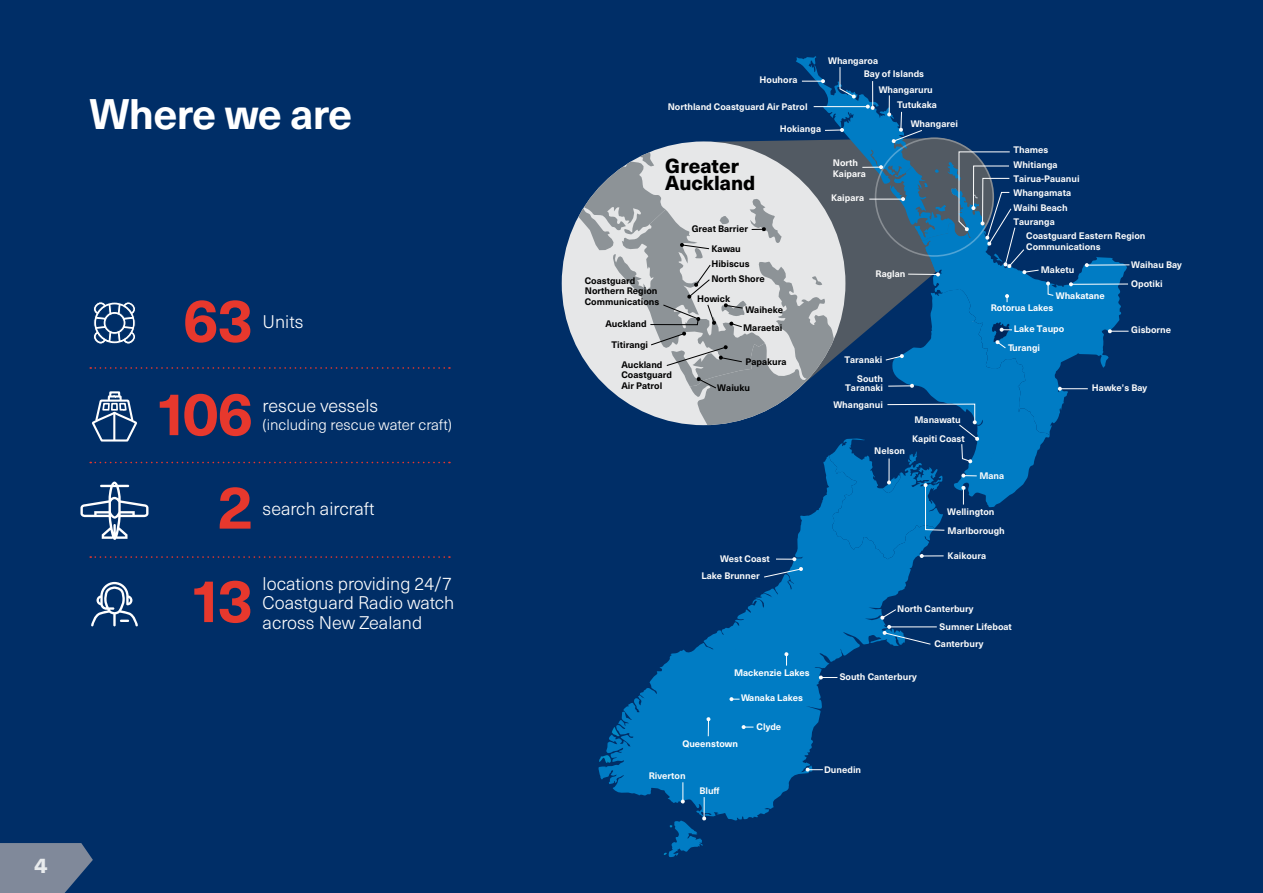
<style>
.page{position:relative;width:1263px;height:893px;background:#002e67}
.page>*{position:absolute;margin:0;border:0;box-sizing:border-box;transform-origin:0 0}
.t1{font:700 60px/93.4px "Neue Haas Unica W1 G";letter-spacing:-.08em;color:#e7382d;text-align:right}
.t2{font:700 42px "Neue Haas Unica W1 G";letter-spacing:-.015em;color:#fff}
.t3{font:800 21.15px "Neue Haas Unica W1 G";color:#e8ebed}
.t4{font:800 19.95px "Neue Haas Unica W1 G";color:#000}
.t5{font:300 18px/19.5px "Neue Haas Unica W1 G";color:#fff}
.t6{font:300 15px "Neue Haas Unica W1 G";color:#fff}
.t7{font:700 9.3px/14.4px "Neue Haas Unica W1 G";color:#fbfbfb}
.t8{font:700 9.3px/10.5px "Neue Haas Unica W1 G";color:#000}
.t9{font:700 9.3px/19px "Neue Haas Unica W1 G";color:#fff}
</style>
<div class="page">
<svg style="left:598px;top:561px;width:336px;height:259px"></svg>
<svg style="left:1089px;top:257px;width:38px;height:111px;fill:#007cc4"></svg>
<hr style="left:1087px;top:265px;width:42px;height:1px;background:#fff">
<hr style="left:1071px;top:284px;width:57px;height:1px;background:#fff">
<hr style="left:889px;top:627px;width:48px;height:1px;background:#fff">
<svg style="left:1108px;top:329px;width:20px;height:4px"></svg>
<svg style="left:880px;top:609px;width:51px;height:36px"></svg>
<svg style="left:819px;top:675px;width:18px;height:5px"></svg>
<svg style="left:805px;top:767px;width:18px;height:5px"></svg>
<svg style="left:664px;top:782px;width:42px;height:75px"></svg>
<svg style="left:763px;top:567px;width:40px;height:11px"></svg>
<svg style="left:784px;top:652px;width:5px;height:14px"></svg>
<svg style="left:729px;top:697px;width:10px;height:4px"></svg>
<svg style="left:742px;top:725px;width:11px;height:4px"></svg>
<svg style="left:706px;top:717px;width:5px;height:19px"></svg>
<svg style="left:562px;top:56px;width:527px;height:505px"></svg>
<svg style="left:91px;top:582px;width:47px;height:44px"></svg>
<svg style="left:80px;top:482px;width:68px;height:58px"></svg>
<svg style="left:90px;top:367px;width:360px;height:96px"></svg>
<svg style="left:90px;top:556px;width:360px;height:2px"></svg>
<svg style="left:93px;top:301px;width:43px;height:43px"></svg>
<svg style="left:0;top:843px;width:93px;height:50px;background:#707d93"></svg>
<h2 class="t2" style="left:89px;top:82px;width:264px">Where we are</h2>
<h1 class="t1" style="left:154px;top:270px;width:101px">63<br>106<br>2<br>13</h1>
<h3 class="t5" style="left:263px;top:311px;width:42px">Units</h3>
<h3 class="t5" style="left:263px;top:395px;width:117px">rescue vessels</h3>
<h3 class="t6" style="left:263px;top:414px;width:191px">(including rescue water craft)</h3>
<h3 class="t5" style="left:263px;top:497px;width:113px">search aircraft</h3>
<h3 class="t5" style="left:263px;top:573px;width:193px">locations providing 24/7<br>Coastguard Radio watch across New Zealand</h3>
<h3 class="t3" style="left:34px;top:849px;width:15px">4</h3>
<p class="t7" style="left:864px;top:54px;width:62px;line-height:13px;text-indent:-36px">Whangaroa<br>Bay of Islands</p>
<p class="t7" style="left:897px;top:81px;width:41px;line-height:15.5px;text-indent:-18px">Whangaruru<br>Tutukaka</p>
<p class="t7" style="left:911px;top:116px;width:49px">Whangarei</p>
<p class="t7" style="left:760px;top:72px;width:39px">Houhora</p>
<p class="t7" style="left:668px;top:99px;width:141px">Northland Coastguard Air Patrol</p>
<p class="t7" style="left:780px;top:121px;width:43px">Hokianga</p>
<h3 class="t4" style="left:665px;top:150px;width:75px">G eater</h3>
<h3 class="t4" style="left:681px;top:150px;width:10px">r</h3>
<h3 class="t4" style="left:665px;top:167px;width:92px">Auckland</h3>
<p class="t8" style="left:692px;top:223px;width:58px">Great Barrier</p>
<p class="t8" style="left:711px;top:258px;width:40px">Hibiscus</p>
<p class="t8" style="left:711px;top:243px;width:31px">Kawau</p>
<p class="t8" style="left:585px;top:275px;width:76px">Coastguard<br>Northern Region<br>Communications</p>
<p class="t8" style="left:697px;top:268px;width:69px;line-height:19.8px;text-indent:14px">North Shore<br>Howick</p>
<p class="t8" style="left:745px;top:303px;width:39px">Waiheke</p>
<p class="t8" style="left:605px;top:318px;width:43px">Auckland</p>
<p class="t8" style="left:743px;top:322px;width:41px">Maraetai</p>
<p class="t8" style="left:611px;top:339px;width:38px">Titirangi</p>
<p class="t8" style="left:621px;top:359px;width:52px">Auckland<br>Coastguard<br>Air Patrol</p>
<p class="t8" style="left:745px;top:356px;width:43px">Papakura</p>
<p class="t8" style="left:717px;top:382px;width:35px">Waiuku</p>
<p class="t7" style="left:833px;top:156px;width:35px;line-height:11.1px">North<br>Kaipara</p>
<p class="t7" style="left:831px;top:190px;width:35px">Kaipara</p>
<p class="t7" style="left:875px;top:266px;width:32px">Raglan</p>
<p class="t7" style="left:844px;top:352px;width:39px">Taranaki</p>
<p class="t7" style="left:845px;top:373px;width:39px;line-height:9.1px;text-align:right">South<br>Taranaki</p>
<p class="t7" style="left:833px;top:397px;width:51px">Whanganui</p>
<p class="t7" style="left:874px;top:443px;width:33px">Nelson</p>
<p class="t7" style="left:914px;top:412px;width:48px">Manawatu</p>
<p class="t7" style="left:912px;top:431px;width:54px">Kapiti Coast</p>
<p class="t7" style="left:1013px;top:142px;width:68px">Thames<br>Whitianga<br>Tairua-Pauanui<br>Whangamata<br>Waihi Beach<br>Tauranga</p>
<p class="t7" style="left:1041px;top:261px;width:35px">Maketu</p>
<p class="t7" style="left:1026px;top:230px;width:121px;line-height:10.5px">Coastguard Eastern Region<br>Communications</p>
<p class="t7" style="left:1131px;top:257px;width:52px">Waihau Bay</p>
<p class="t9" style="left:1056px;top:285px;width:51px">Whakatane</p>
<p class="t9" style="left:991px;top:298px;width:64px">Rotorua Lakes</p>
<p class="t9" style="left:1008px;top:318px;width:58px;text-indent:6px">Lake Taupo<br>Turangi</p>
<p class="t7" style="left:1131px;top:276px;width:33px">Opotiki</p>
<p class="t7" style="left:1131px;top:322px;width:41px">Gisborne</p>
<p class="t7" style="left:979px;top:468px;width:26px">Mana</p>
<p class="t7" style="left:1092px;top:380px;width:57px">Hawke’s Bay</p>
<p class="t7" style="left:720px;top:550px;width:51px">West Coast</p>
<p class="t7" style="left:701px;top:568px;width:60px">Lake Brunner</p>
<p class="t9" style="left:734px;top:662px;width:77px">Mackenzie Lakes</p>
<p class="t9" style="left:741px;top:688px;width:63px">Wanaka Lakes</p>
<p class="t9" style="left:682px;top:734px;width:57px">Queenstown</p>
<p class="t7" style="left:649px;top:767px;width:38px">Riverton</p>
<p class="t7" style="left:699px;top:782px;width:22px">Blu-</p>
<p class="t9" style="left:757px;top:717px;width:26px">Clyde</p>
<p class="t7" style="left:947px;top:502px;width:59px;line-height:18.6px">Wellington<br>Marlborough</p>
<p class="t7" style="left:947px;top:548px;width:40px">Kaikoura</p>
<p class="t7" style="left:897px;top:601px;width:78px">North Canterbury</p>
<p class="t7" style="left:939px;top:619px;width:74px">Sumner Lifeboat</p>
<p class="t7" style="left:934px;top:636px;width:50px">Canterbury</p>
<p class="t7" style="left:840px;top:669px;width:78px">South Canterbury</p>
<p class="t7" style="left:824px;top:762px;width:39px">Dunedin</p>
</div>
